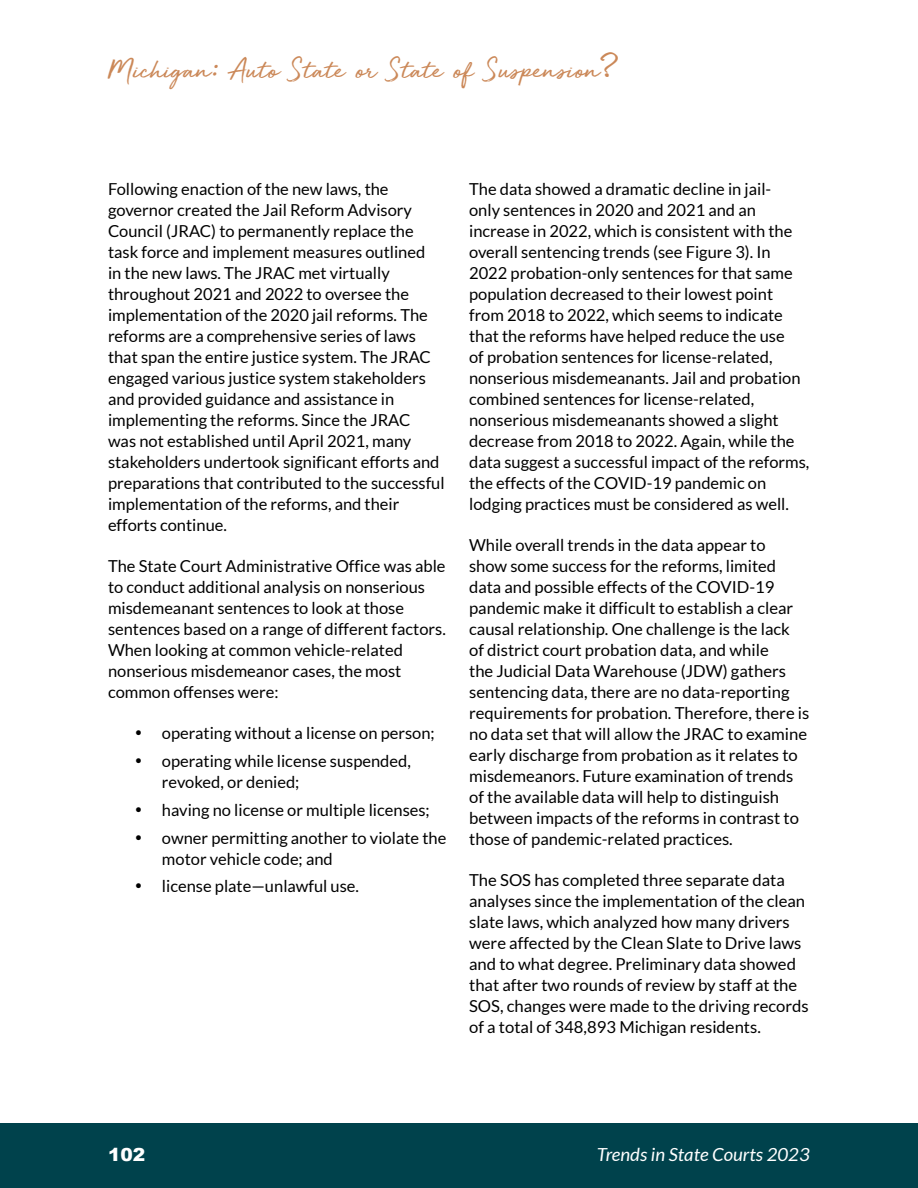
<style>
.page{position:relative;width:918px;height:1188px;background:#fff}
.page>*{position:absolute;margin:0;border:0;box-sizing:border-box;transform-origin:0 0}
.t1{font:30px "Golden Plains";color:#cb8858}
.t2{font:italic 18px "Lato";color:#fff;scale:1.04 1}
.t3{font:900 18px "Arial";color:#fff;scale:1.04 1}
.t4{font:16.5px/21px "Lato";color:#000}
.s1{font-family:"Lin Libertine I"}
.s2{font-family:"Noteworthy";font-weight:300}
</style>
<div class="page">
<div style="left:0;top:1123px;width:918px;height:65px;background:#00424c"></div>
<h1 class="t1" style="left:108px;top:54px;width:512px">Michigan<span class="s1">:</span> Auto State or State of Suspension<span class="s2">?</span></h1>
<p class="t4" style="left:108px;top:178px;width:338px">Following enaction of the new laws, the governor created the Jail Reform Advisory Council (JRAC) to permanently replace the task force and implement measures outlined<br>in the new laws. The JRAC met virtually throughout 2021 and 2022 to oversee the implementation of the 2020 jail reforms. The reforms are a comprehensive series of laws that span the entire justice system. The JRAC engaged various justice system stakeholders and provided guidance and assistance in implementing the reforms. Since the JRAC<br>was not established until April 2021, many stakeholders undertook significant efforts and preparations that contributed to the successful implementation of the reforms, and their efforts continue.</p>
<p class="t4" style="left:108px;top:555px;width:339px">The State Court Administrative Office was able to conduct additional analysis on nonserious misdemeanant sentences to look at those sentences based on a range of different factors.<br>When looking at common vehicle-related nonserious misdemeanor cases, the most common offenses were:</p>
<p class="t4" style="left:135px;top:723px;width:301px">• operating without a license on person;</p>
<p class="t4" style="left:162px;top:750px;width:250px;text-indent:-27px">• operating while license suspended, revoked, or denied;</p>
<p class="t4" style="left:135px;top:799px;width:296px">• having no license or multiple licenses;</p>
<p class="t4" style="left:162px;top:827px;width:286px;text-indent:-27px">• owner permitting another to violate the motor vehicle code; and</p>
<p class="t4" style="left:135px;top:876px;width:226px">• license plate—unlawful use.</p>
<p class="t4" style="left:469px;top:178px;width:342px">The data showed a dramatic decline in jail-<br>only sentences in 2020 and 2021 and an increase in 2022, which is consistent with the overall sentencing trends (see Figure 3). In 2022 probation-only sentences for that same population decreased to their lowest point from 2018 to 2022, which seems to indicate that the reforms have helped reduce the use<br>of probation sentences for license-related, nonserious misdemeanants. Jail and probation combined sentences for license-related, nonserious misdemeanants showed a slight decrease from 2018 to 2022. Again, while the data suggest a successful impact of the reforms, the effects of the COVID-19 pandemic on lodging practices must be considered as well.</p>
<p class="t4" style="left:469px;top:535px;width:342px">While overall trends in the data appear to<br>show some success for the reforms, limited data and possible effects of the COVID-19 pandemic make it difficult to establish a clear causal relationship. One challenge is the lack<br>of district court probation data, and while<br>the Judicial Data Warehouse (JDW) gathers sentencing data, there are no data-reporting requirements for probation. Therefore, there is no data set that will allow the JRAC to examine early discharge from probation as it relates to misdemeanors. Future examination of trends of the available data will help to distinguish between impacts of the reforms in contrast to those of pandemic-related practices.</p>
<p class="t4" style="left:469px;top:870px;width:341px">The SOS has completed three separate data analyses since the implementation of the clean slate laws, which analyzed how many drivers were affected by the Clean Slate to Drive laws and to what degree. Preliminary data showed that after two rounds of review by staff at the SOS, changes were made to the driving records of a total of 348,893 Michigan residents.</p>
<p class="t3" style="left:108px;top:1141px;width:37px">102</p>
<p class="t2" style="left:597px;top:1144px;width:206px">Trends in State Courts 2023</p>
</div>
